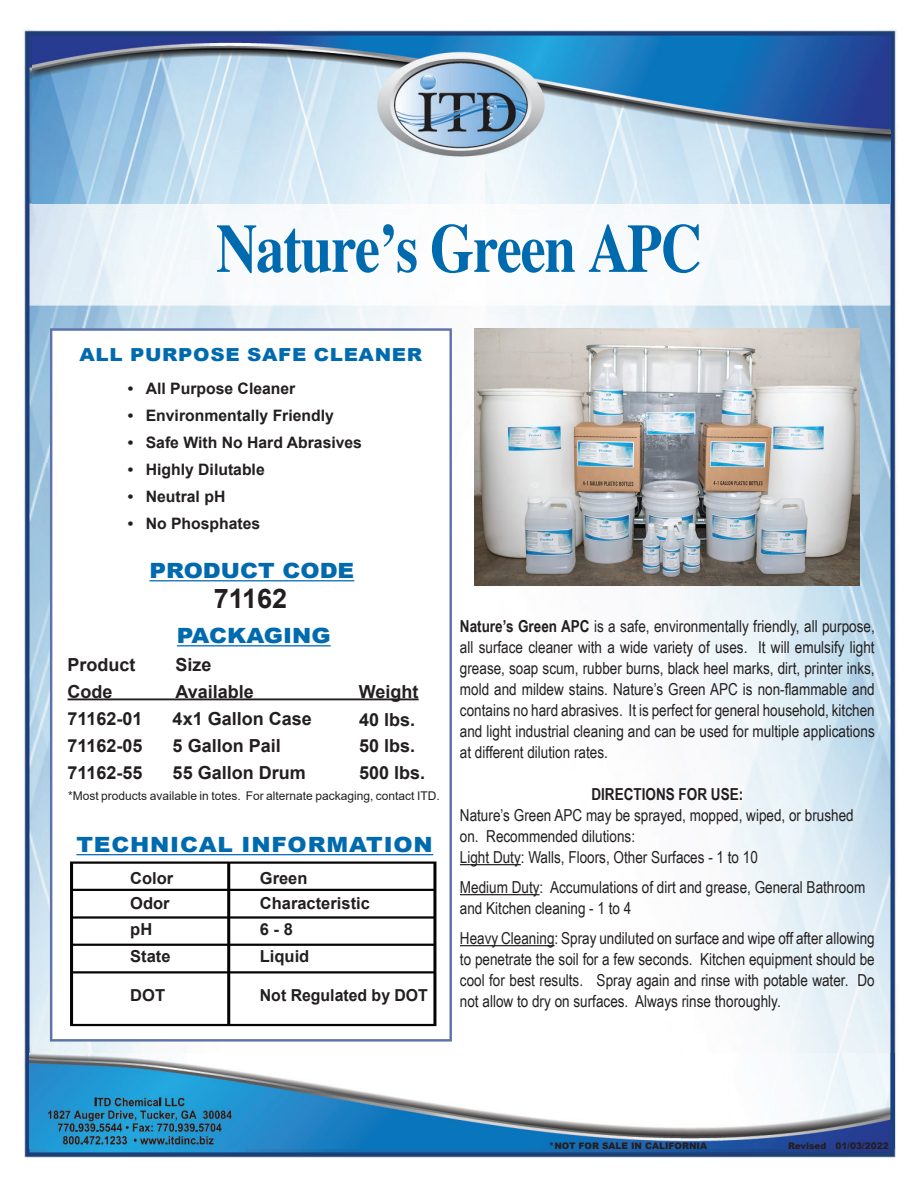
<style>
.page{position:relative;width:918px;height:1188px;background:#fff}
.page>*{position:absolute;margin:0;border:0;box-sizing:border-box;transform-origin:0 0}
.t1{font:700 68.4px "Times";letter-spacing:-.025em;color:#006aaf;scale:.83 1}
.t2{font:700 27px "Arial";color:#231f20}
.t3{font:900 21px "Arial";color:#006aaf;scale:1.1 1}
.t4{font:700 18px "Arial";color:#231f20}
.t5{font:900 18px "Arial";letter-spacing:.035em;color:#006aaf;scale:1.1 1}
.t6{font:16.5px/21px "Arial Narrow";color:#231f20;text-align:justify}
.t7{font:700 16.5px/25.5px "Arial";color:#231f20}
.t8{font:700 16.5px "Arial Narrow";color:#231f20}
.t9{font:700 16.5px "Arial";color:#231f20;scale:.96 1}
.t10{font:700 15.75px "Arial";color:#231f20}
.t11{font:12px "Arial";color:#231f20}
.t12{font:900 9px "Arial";color:#231f20}
.s1{font-weight:700}
</style>
<div class="page">
<img style="left:23px;top:29px;width:874px;height:1129px">
<svg style="left:50px;top:328px;width:402px;height:714px"></svg>
<hr style="left:149px;top:580px;width:205px;height:1px;background:#006aaf">
<img style="left:32px;top:37px;width:859px;height:166px">
<img style="left:475px;top:328px;width:385px;height:257px">
<img style="left:48px;top:1148px;width:198px;height:3px">
<hr style="left:460px;top:864px;width:61px;height:1px;background:#231f20">
<hr style="left:460px;top:894px;width:80px;height:1px;background:#231f20">
<hr style="left:460px;top:945px;width:95px;height:1px;background:#231f20">
<img style="left:31px;top:1053px;width:863px;height:95px">
<hr style="left:76px;top:854px;width:357px;height:1px;background:#006aaf">
<img style="left:67px;top:861px;width:373px;height:166px">
<hr style="left:177px;top:645px;width:154px;height:1px;background:#006aaf">
<hr style="left:68px;top:698px;width:351px;height:2px;background:#231f20">
<h1 class="t1" style="left:216px;top:206px;width:586px">Nature’s Green APC</h1>
<p class="t5" style="left:80px;top:342px;width:75px">ALL PURPO</p>
<p class="t5" style="left:210px;top:342px;width:180px">SE SAFE CLEANER</p>
<p class="t10" style="left:128px;top:377px;width:169px">• All Purpose Cleaner</p>
<p class="t10" style="left:128px;top:404px;width:208px">• Environmentally Friendly</p>
<p class="t10" style="left:128px;top:431px;width:236px">• Safe With No Hard Abrasives</p>
<p class="t10" style="left:128px;top:458px;width:139px">• Highly Dilutable</p>
<p class="t10" style="left:128px;top:485px;width:99px">• Neutral pH</p>
<p class="t10" style="left:128px;top:512px;width:134px">• No Phosphates</p>
<p class="t3" style="left:149px;top:555px;width:188px">PRODUCT CODE</p>
<h2 class="t2" style="left:214px;top:580px;width:75px">71162</h2>
<p class="t3" style="left:177px;top:620px;width:141px">PACKAGING</p>
<p class="t4" style="left:68px;top:651px;width:70px">Product</p>
<p class="t4" style="left:176px;top:651px;width:38px">Size</p>
<p class="t4" style="left:68px;top:678px;width:46px">Code</p>
<p class="t4" style="left:176px;top:678px;width:80px">Available</p>
<p class="t4" style="left:359px;top:678px;width:61px">Weight</p>
<p class="t4" style="left:68px;top:705px;width:77px">71162-01</p>
<p class="t4" style="left:173px;top:705px;width:141px">4x1 Gallon Case</p>
<p class="t4" style="left:68px;top:732px;width:77px">71162-05</p>
<p class="t4" style="left:173px;top:732px;width:110px">5 Gallon Pail</p>
<p class="t4" style="left:68px;top:759px;width:77px">71162-55</p>
<p class="t4" style="left:173px;top:759px;width:135px">55 Gallon Drum</p>
<p class="t11" style="left:68px;top:788px;width:373px">*Most products available in totes. For alternate packaging, contact ITD.</p>
<p class="t4" style="left:359px;top:707px;width:58px">40 lbs.</p>
<p class="t4" style="left:359px;top:760px;width:68px">500 lbs.</p>
<p class="t4" style="left:359px;top:733px;width:58px">50 lbs.</p>
<p class="t3" style="left:76px;top:829px;width:100px">TECHNICA</p>
<p class="t3" style="left:218px;top:829px;width:135px">L INFORMATIO</p>
<p class="t3" style="left:414px;top:829px;width:19px">N</p>
<p class="t7" style="left:130px;top:865px;width:45px">Color<br>Odor</p>
<p class="t7" style="left:260px;top:865px;width:49px">Green</p>
<p class="t7" style="left:260px;top:891px;width:112px">Characteristic</p>
<p class="t7" style="left:130px;top:917px;width:23px">pH</p>
<p class="t7" style="left:260px;top:917px;width:35px">6 - 8</p>
<p class="t7" style="left:130px;top:944px;width:42px">State</p>
<p class="t7" style="left:130px;top:983px;width:36px">DOT</p>
<p class="t7" style="left:260px;top:944px;width:51px">Liquid</p>
<p class="t9" style="left:260px;top:984px;width:177px">Not Regulated by DOT</p>
<p class="t6" style="left:460px;top:615px;width:416px"><span class="s1">Nature’s Green APC</span> is a safe, environmentally friendly, all purpose, all surface cleaner with a wide variety of uses. It will emulsify light grease, soap scum, rubber burns, black heel marks, dirt, printer inks, mold and mildew stains. Nature’s Green APC is non-flammable and contains no hard abrasives. It is perfect for general household, kitchen and light industrial cleaning and can be used for multiple applications at different dilution rates.</p>
<p class="t8" style="left:591px;top:782px;width:153px">DIRECTIONS FOR USE:</p>
<p class="t6" style="left:460px;top:804px;width:395px;text-align:left">Nature’s Green APC may be sprayed, mopped, wiped, or brushed on. Recommended dilutions:<br>Light Duty: Walls, Floors, Other Surfaces - 1 to 10</p>
<p class="t6" style="left:460px;top:876px;width:407px">Medium Duty: Accumulations of dirt and grease, General Bathroom and Kitchen cleaning - 1 to 4</p>
<p class="t6" style="left:460px;top:927px;width:416px">Heavy Cleaning: Spray undiluted on surface and wipe off after allowing to penetrate the soil for a few seconds. Kitchen equipment should be cool for best results. Spray again and rinse with potable water. Do not allow to dry on surfaces. Always rinse thoroughly.</p>
<p class="t12" style="left:549px;top:1139px;width:159px">*NOT FOR SALE IN CALIFORNIA</p>
<p class="t12" style="left:788px;top:1139px;width:102px">REVISED 01/03/2022</p>
</div>
